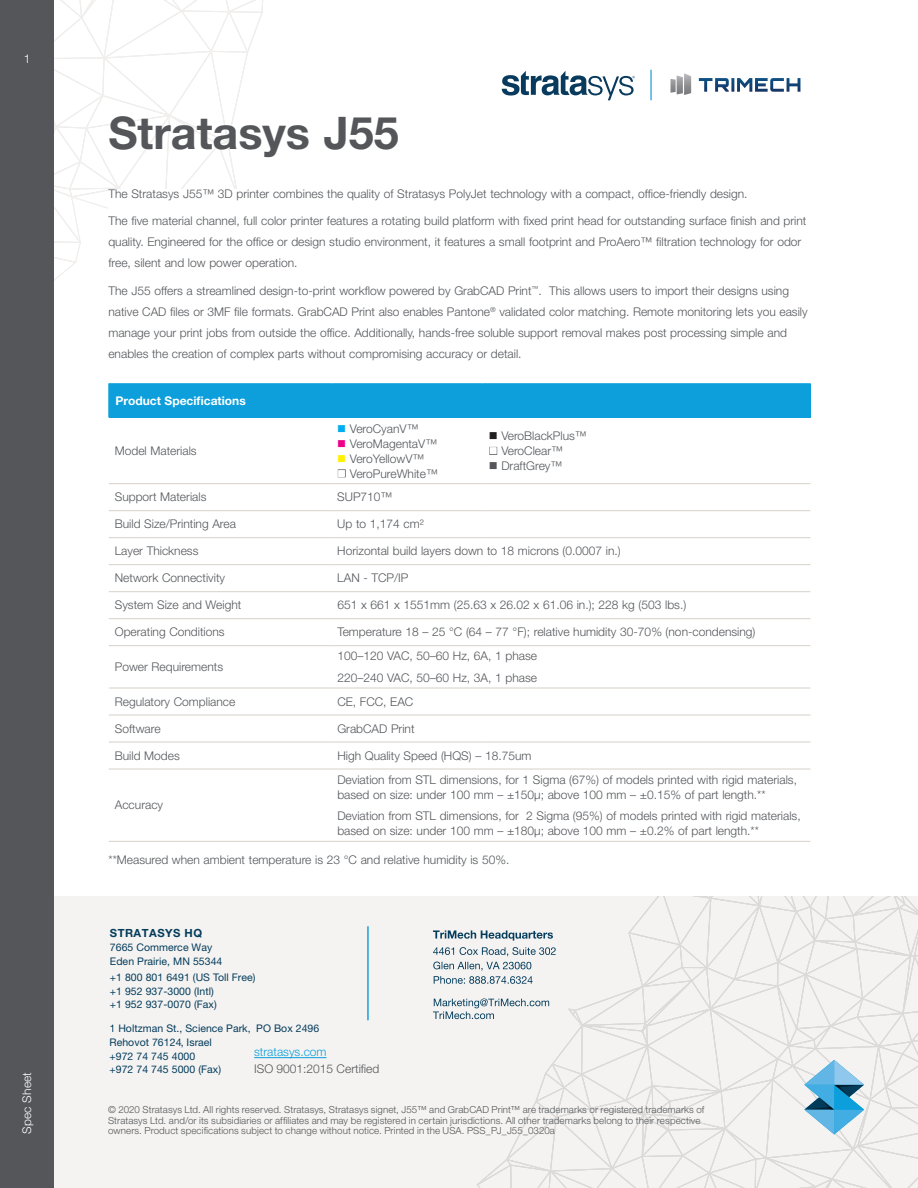
<style>
.page{position:relative;width:918px;height:1188px;background:#fff}
.page>*{position:absolute;margin:0;border:0;box-sizing:border-box;transform-origin:0 0}
.t1{font:700 45px "Helvetica Neue LT Std";color:#54565a}
.t2{font:300 12px/21px "Helvetica Neue LT Std";color:#54565a}
.t3{font:700 12px "Helvetica Neue LT Std";color:#fff}
.t4{font:300 12px "Helvetica Neue LT Std";color:#0c9fdc}
.t5{font:300 12px "Helvetica Neue LT Std";letter-spacing:.015em;color:#fff}
.t6{font:700 11.25px "Helvetica Neue LT Std";letter-spacing:.04em;color:#043c5c}
.t7{font:10.5px/13.8px "Helvetica Neue LT Std";letter-spacing:.005em;color:#043c5c}
.t8{font:300 9.75px/10.5px "Helvetica Neue LT Std";letter-spacing:.01em;color:#54565a}
.s1{color:#00aeef}
.s2{color:#ed028c}
.s3{color:#fff101}
.s4{color:#fff}
.s5{color:#231f20}
</style>
<div class="page">
<svg style="left:54px;top:0;width:209px;height:281px"></svg>
<div style="left:54px;top:896px;width:864px;height:292px;background:#f4f3f1"></div>
<div style="left:0;top:0;width:54px;height:1188px;background:#54565a"></div>
<div style="left:108px;top:189px;width:702px;height:180px;background:#fff"></div>
<div style="left:109px;top:384px;width:701px;height:33px;background:#0c9fdc"></div>
<hr style="left:108px;top:383px;width:223px;height:1px;background:#0c9fdc">
<hr style="left:108px;top:384px;width:1px;height:33px;background:#0c9fdc">
<hr style="left:331px;top:383px;width:152px;height:1px;background:#0c9fdc">
<hr style="left:483px;top:383px;width:328px;height:1px;background:#0c9fdc">
<hr style="left:810px;top:384px;width:1px;height:33px;background:#0c9fdc">
<hr style="left:109px;top:483px;width:222px;height:1px;background:#d6d1c9">
<hr style="left:331px;top:483px;width:152px;height:1px;background:#d6d1c9">
<hr style="left:483px;top:483px;width:327px;height:1px;background:#d6d1c9">
<hr style="left:109px;top:510px;width:222px;height:1px;background:#d6d1c9">
<hr style="left:331px;top:510px;width:152px;height:1px;background:#d6d1c9">
<hr style="left:483px;top:510px;width:327px;height:1px;background:#d6d1c9">
<hr style="left:109px;top:537px;width:222px;height:1px;background:#d6d1c9">
<hr style="left:331px;top:537px;width:152px;height:1px;background:#d6d1c9">
<hr style="left:483px;top:537px;width:327px;height:1px;background:#d6d1c9">
<hr style="left:109px;top:564px;width:222px;height:1px;background:#d6d1c9">
<hr style="left:331px;top:564px;width:152px;height:1px;background:#d6d1c9">
<hr style="left:483px;top:564px;width:327px;height:1px;background:#d6d1c9">
<hr style="left:109px;top:591px;width:222px;height:1px;background:#d6d1c9">
<hr style="left:331px;top:591px;width:152px;height:1px;background:#d6d1c9">
<hr style="left:483px;top:591px;width:327px;height:1px;background:#d6d1c9">
<hr style="left:109px;top:618px;width:222px;height:1px;background:#d6d1c9">
<hr style="left:331px;top:618px;width:152px;height:1px;background:#d6d1c9">
<hr style="left:483px;top:618px;width:327px;height:1px;background:#d6d1c9">
<hr style="left:109px;top:645px;width:222px;height:1px;background:#d6d1c9">
<hr style="left:331px;top:645px;width:152px;height:1px;background:#d6d1c9">
<hr style="left:483px;top:645px;width:327px;height:1px;background:#d6d1c9">
<hr style="left:109px;top:688px;width:222px;height:1px;background:#d6d1c9">
<hr style="left:331px;top:688px;width:152px;height:1px;background:#d6d1c9">
<hr style="left:483px;top:688px;width:327px;height:1px;background:#d6d1c9">
<hr style="left:109px;top:715px;width:222px;height:1px;background:#d6d1c9">
<hr style="left:331px;top:715px;width:152px;height:1px;background:#d6d1c9">
<hr style="left:483px;top:715px;width:327px;height:1px;background:#d6d1c9">
<hr style="left:109px;top:742px;width:222px;height:1px;background:#d6d1c9">
<hr style="left:331px;top:742px;width:152px;height:1px;background:#d6d1c9">
<hr style="left:483px;top:742px;width:327px;height:1px;background:#d6d1c9">
<hr style="left:109px;top:769px;width:222px;height:1px;background:#d6d1c9">
<hr style="left:331px;top:769px;width:152px;height:1px;background:#d6d1c9">
<hr style="left:483px;top:769px;width:327px;height:1px;background:#d6d1c9">
<hr style="left:109px;top:841px;width:222px;height:1px;background:#d6d1c9">
<hr style="left:331px;top:841px;width:152px;height:1px;background:#d6d1c9">
<hr style="left:483px;top:841px;width:327px;height:1px;background:#d6d1c9">
<div style="left:338px;top:470px;width:8px;height:7px;border:1px solid #53565a"></div>
<div style="left:490px;top:447px;width:7px;height:7px;border:1px solid #53565a"></div>
<hr style="left:254px;top:1057px;width:73px;height:1px;background:#0c9fdc">
<hr style="left:367px;top:926px;width:2px;height:94px;background:#1ba0db">
<svg style="left:433px;top:896px;width:485px;height:292px"></svg>
<svg style="left:502px;top:71px;width:133px;height:29px"></svg>
<hr style="left:650px;top:70px;width:2px;height:30px;background:#1d9fda">
<svg style="left:699px;top:78px;width:101px;height:14px"></svg>
<svg style="left:671px;top:73px;width:20px;height:22px"></svg>
<p class="t5" style="left:24px;top:51px;width:8px">1</p>
<p class="t5" style="left:20px;top:1134px;width:63px;rotate:-90deg">Spec Sheet</p>
<h1 class="t1" style="left:108px;top:105px;width:292px">Stratasys J55</h1>
<p class="t2" style="left:108px;top:183px;width:641px">The Stratasys J55™ 3D printer combines the quality of Stratasys PolyJet technology with a compact, office-friendly design.</p>
<p class="t2" style="left:108px;top:210px;width:700px">The five material channel, full color printer features a rotating build platform with fixed print head for outstanding surface finish and print quality. Engineered for the office or design studio environment, it features a small footprint and ProAero™ filtration technology for odor free, silent and low power operation.</p>
<p class="t2" style="left:108px;top:280px;width:701px">The J55 offers a streamlined design-to-print workflow powered by GrabCAD Print<sup>™</sup>. This allows users to import their designs using native CAD files or 3MF file formats. GrabCAD Print also enables Pantone<sup>®</sup> validated color matching. Remote monitoring lets you easily manage your print jobs from outside the office. Additionally, hands-free soluble support removal makes post processing simple and enables the creation of complex parts without compromising accuracy or detail.</p>
<p class="t3" style="left:116px;top:393px;width:132px">Product Specifications</p>
<p class="t2" style="left:115px;top:440px;width:83px">Model Materials</p>
<p class="t2" style="left:337px;top:418px;width:83px"><span class="s1">■</span> VeroCyanV™</p>
<p class="t2" style="left:337px;top:433px;width:101px"><span class="s2">■</span> VeroMagentaV™</p>
<p class="t2" style="left:337px;top:448px;width:89px"><span class="s3">■</span> VeroYellowV™</p>
<p class="t2" style="left:337px;top:463px;width:102px"><span class="s4">■</span> VeroPureWhite™</p>
<p class="t2" style="left:489px;top:425px;width:100px"><span class="s5">■</span> VeroBlackPlus™</p>
<p class="t2" style="left:489px;top:440px;width:76px"><span class="s4">■</span> VeroClear™</p>
<p class="t2" style="left:489px;top:455px;width:75px">■ DraftGrey™</p>
<p class="t2" style="left:115px;top:486px;width:93px">Support Materials</p>
<p class="t2" style="left:337px;top:486px;width:57px">SUP710™</p>
<p class="t2" style="left:115px;top:513px;width:123px">Build Size/Printing Area</p>
<p class="t2" style="left:337px;top:513px;width:88px">Up to 1,174 cm²</p>
<p class="t2" style="left:115px;top:540px;width:85px">Layer Thickness</p>
<p class="t2" style="left:337px;top:540px;width:285px">Horizontal build layers down to 18 microns (0.0007 in.)</p>
<p class="t2" style="left:115px;top:567px;width:112px">Network Connectivity</p>
<p class="t2" style="left:337px;top:567px;width:73px">LAN - TCP/IP</p>
<p class="t2" style="left:115px;top:594px;width:128px">System Size and Weight</p>
<p class="t2" style="left:337px;top:594px;width:350px">651 x 661 x 1551mm (25.63 x 26.02 x 61.06 in.); 228 kg (503 lbs.)</p>
<p class="t2" style="left:115px;top:621px;width:111px">Operating Conditions</p>
<p class="t2" style="left:337px;top:621px;width:420px">Temperature 18 – 25 °C (64 – 77 °F); relative humidity 30-70% (non-condensing)</p>
<p class="t2" style="left:115px;top:656px;width:110px">Power Requirements</p>
<p class="t2" style="left:337px;top:645px;width:201px;line-height:21.8px">100–120 VAC, 50–60 Hz, 6A, 1 phase<br>220–240 VAC, 50–60 Hz, 3A, 1 phase</p>
<p class="t2" style="left:115px;top:691px;width:122px">Regulatory Compliance</p>
<p class="t2" style="left:337px;top:691px;width:78px">CE, FCC, EAC</p>
<p class="t2" style="left:115px;top:718px;width:47px">Software</p>
<p class="t2" style="left:337px;top:718px;width:79px">GrabCAD Print</p>
<p class="t2" style="left:115px;top:745px;width:66px">Build Modes</p>
<p class="t2" style="left:337px;top:745px;width:196px">High Quality Speed (HQS) – 18.75um</p>
<p class="t2" style="left:115px;top:794px;width:50px">Accuracy</p>
<p class="t2" style="left:337px;top:772px;width:461px;line-height:15px">Deviation from STL dimensions, for 1 Sigma (67%) of models printed with rigid materials, based on size: under 100 mm – ±150μ; above 100 mm – ±0.15% of part length.**</p>
<p class="t2" style="left:337px;top:808px;width:465px;line-height:15px">Deviation from STL dimensions, for 2 Sigma (95%) of models printed with rigid materials, based on size: under 100 mm – ±180μ; above 100 mm – ±0.2% of part length.**</p>
<p class="t2" style="left:109px;top:849px;width:402px">**Measured when ambient temperature is 23 °C and relative humidity is 50%.</p>
<p class="t6" style="left:110px;top:926px;width:94px">STRATASYS HQ</p>
<p class="t7" style="left:110px;top:940px;width:114px">7665 Commerce Way<br>Eden Prairie, MN 55344</p>
<p class="t7" style="left:110px;top:971px;width:147px">+1 800 801 6491 (US Toll Free) +1 952 937-3000 (Intl)<br>+1 952 937-0070 (Fax)</p>
<p class="t7" style="left:109px;top:1021px;width:211px;text-indent:9px">Holtzman St., Science Park, PO Box 2496<br>Rehovot 76124, Israel<br>+972 74 745 4000<br>+972 74 745 5000 (Fax)</p>
<p class="t4" style="left:254px;top:1045px;width:74px">stratasys.com</p>
<p class="t2" style="left:254px;top:1058px;width:127px">ISO 9001:2015 Certified</p>
<p class="t8" style="left:108px;top:1105px;width:598px">© 2020 Stratasys Ltd. All rights reserved. Stratasys, Stratasys signet, J55™ and GrabCAD Print™ are trademarks or registered trademarks of<br>Stratasys Ltd. and/or its subsidiaries or affiliates and may be registered in certain jurisdictions. All other trademarks belong to their respective owners. Product specifications subject to change without notice. Printed in the USA. PSS_PJ_J55_0320a</p>
</div>
